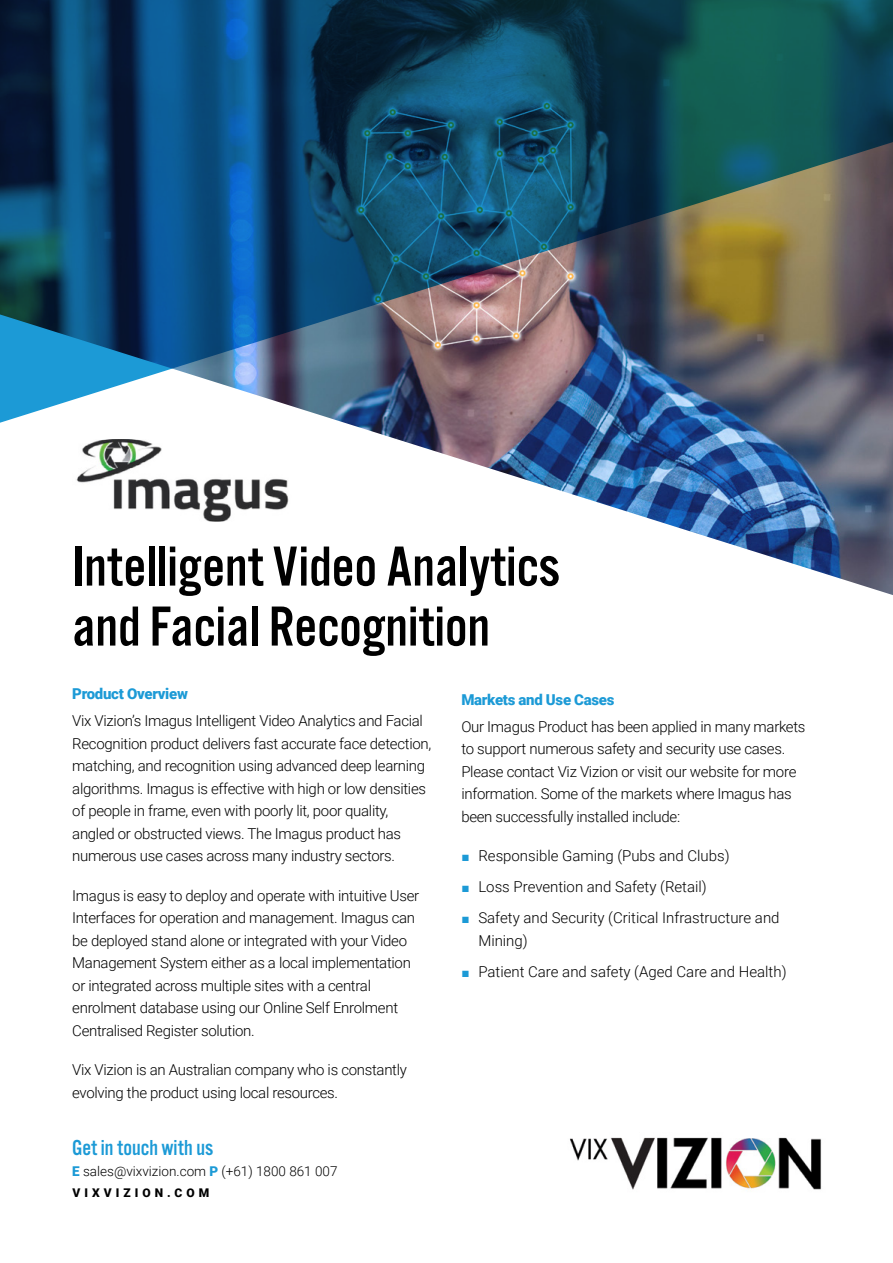
<style>
.page{position:relative;width:893px;height:1263px;background:#fff}
.page>*{position:absolute;margin:0;border:0;box-sizing:border-box;transform-origin:0 0}
.t1{font:58.5px/60px "Alternate Got No 3 D";color:#000}
.t2{font:22.5px "Alternate Got No 3 D";color:#1c9ad6}
.t3{font:300 15px/22.5px "Roboto";letter-spacing:-.02em;color:#000}
.t4{font:300 15px/22.5px "Roboto";color:#000}
.t5{font:900 15px "Roboto";letter-spacing:-.02em;color:#1c9ad6}
.t6{font:300 13.5px "Roboto";color:#000}
.t7{font:900 12px "Roboto";letter-spacing:.335em;color:#000}
.s1{font-family:"Arial";font-weight:400;font-size:13.5px;color:#1c9ad6}
.s2{font-weight:900;color:#1c9ad6}
</style>
<div class="page">
<img style="left:76px;top:429px;width:817px;height:166px">
<img style="left:0;top:0;width:893px;height:429px">
<img style="left:570px;top:1137px;width:252px;height:53px">
<h1 class="t1" style="left:72px;top:536px;width:489px">Intelligent Video Analytics and Facial Recognition</h1>
<p class="t5" style="left:461px;top:689px;width:155px">Markets and Use Cases</p>
<p class="t3" style="left:461px;top:714px;width:346px">Our Imagus Product has been applied in many markets to support numerous safety and security use cases.<br>Please contact Viz Vizion or visit our website for more information. Some of the markets where Imagus has been successfully installed include:</p>
<p class="t4" style="left:461px;top:844px;width:270px"><span class="s1">■</span> Responsible Gaming (Pubs and Clubs)</p>
<p class="t4" style="left:461px;top:875px;width:247px"><span class="s1">■</span> Loss Prevention and Safety (Retail)</p>
<p class="t4" style="left:478px;top:906px;width:303px;text-indent:-17px"><span class="s1">■</span> Safety and Security (Critical Infrastructure and<br>Mining)</p>
<p class="t4" style="left:461px;top:959px;width:327px"><span class="s1">■</span> Patient Care and safety (Aged Care and Health)</p>
<p class="t5" style="left:72px;top:683px;width:117px">Product Overview</p>
<p class="t3" style="left:72px;top:709px;width:360px">Vix Vizion’s Imagus Intelligent Video Analytics and Facial Recognition product delivers fast accurate face detection, matching, and recognition using advanced deep learning algorithms. Imagus is effective with high or low densities of people in frame, even with poorly lit, poor quality, angled or obstructed views. The Imagus product has numerous use cases across many industry sectors.</p>
<p class="t3" style="left:72px;top:883px;width:348px">Imagus is easy to deploy and operate with intuitive User Interfaces for operation and management. Imagus can be deployed stand alone or integrated with your Video Management System either as a local implementation or integrated across multiple sites with a central enrolment database using our Online Self Enrolment Centralised Register solution.</p>
<p class="t3" style="left:72px;top:1058px;width:336px">Vix Vizion is an Australian company who is constantly evolving the product using local resources.</p>
<h2 class="t2" style="left:72px;top:1136px;width:142px">Get in touch with us</h2>
<p class="t6" style="left:72px;top:1161px;width:267px"><span class="s2">E</span> sales@vixvizion.com <span class="s2">P</span> (+61) 1800 861 007</p>
<p class="t7" style="left:72px;top:1184px;width:138px">VIXVIZION.COM</p>
</div>
